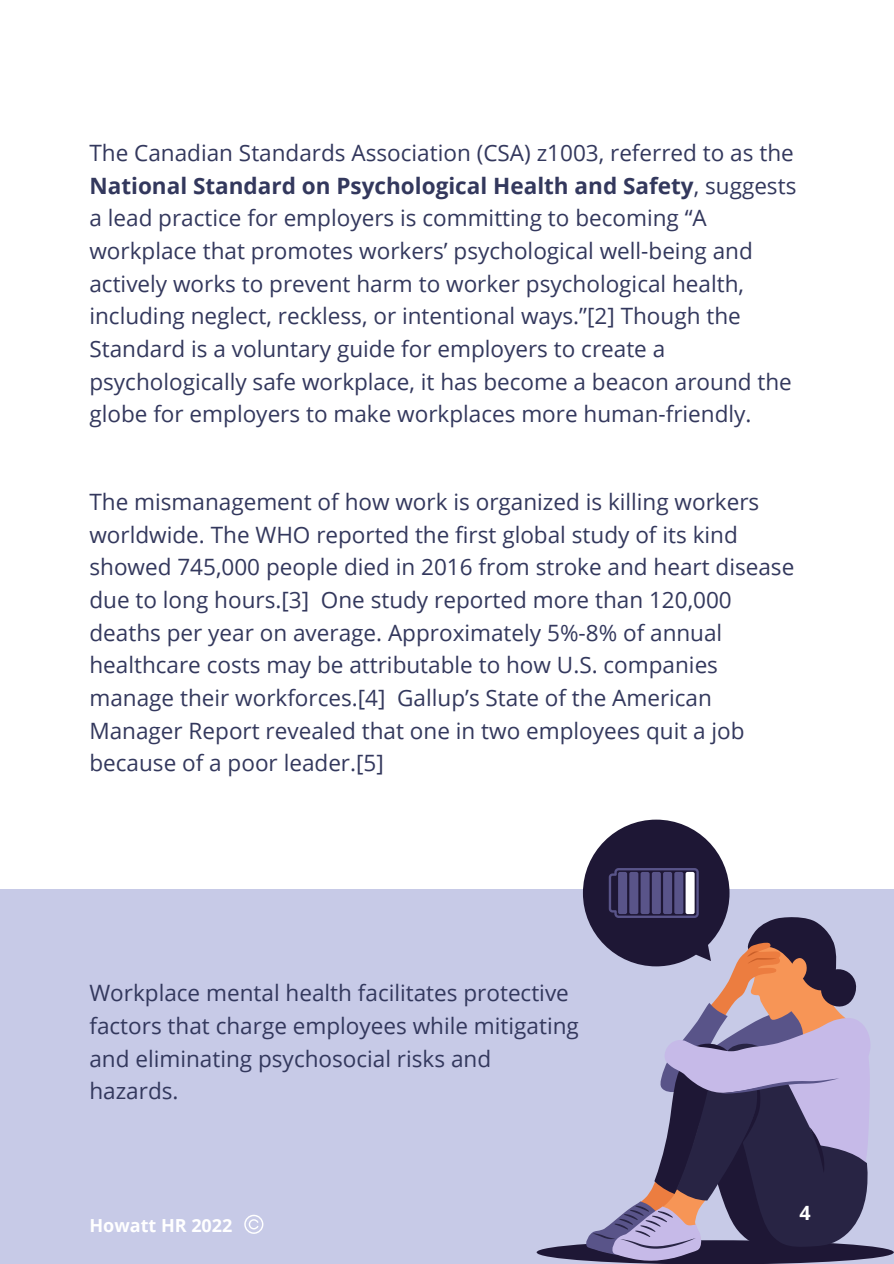
<style>
.page{position:relative;width:894px;height:1264px;background:#fff}
.page>*{position:absolute;margin:0;border:0;box-sizing:border-box;transform-origin:0 0}
.t1{font:22.5px/32.7px "Open Sans";color:#33385d}
.t2{font:700 19.65px "Open Sans";color:#fff}
.t3{font:700 18px "Open Sans";color:#fff}
.s1{font-weight:700}
</style>
<div class="page">
<div style="left:0;top:889px;width:893px;height:374px;background:#c7cae7"></div>
<div style="left:536px;top:1240px;width:357px;height:23px;background:#1e1735;border-radius:50%"></div>
<svg style="left:582px;top:819px;width:288px;height:441px"></svg>
<svg style="left:244px;top:1214px;width:19px;height:19px"></svg>
<p class="t1" style="left:89px;top:136px;width:708px">The Canadian Standards Association (CSA) z1003, referred to as the <span class="s1">National Standard on Psychological Health and Safety</span>, suggests a lead practice for employers is committing to becoming “A workplace that promotes workers’ psychological well-being and actively works to prevent harm to worker psychological health, including neglect, reckless, or intentional ways.”[2] Though the Standard is a voluntary guide for employers to create a psychologically safe workplace, it has become a beacon around the globe for employers to make workplaces more human-friendly.</p>
<p class="t1" style="left:89px;top:485px;width:706px">The mismanagement of how work is organized is killing workers worldwide. The WHO reported the first global study of its kind showed 745,000 people died in 2016 from stroke and heart disease due to long hours.[3] One study reported more than 120,000 deaths per year on average. Approximately 5%-8% of annual healthcare costs may be attributable to how U.S. companies manage their workforces.[4] Gallup’s State of the American Manager Report revealed that one in two employees quit a job because of a poor leader.[5]</p>
<p class="t1" style="left:89px;top:976px;width:491px">Workplace mental health facilitates protective factors that charge employees while mitigating and eliminating psychosocial risks and hazards.</p>
<p class="t3" style="left:89px;top:1212px;width:144px">Howatt HR 2022</p>
<p class="t2" style="left:799px;top:1199px;width:13px">4</p>
</div>
